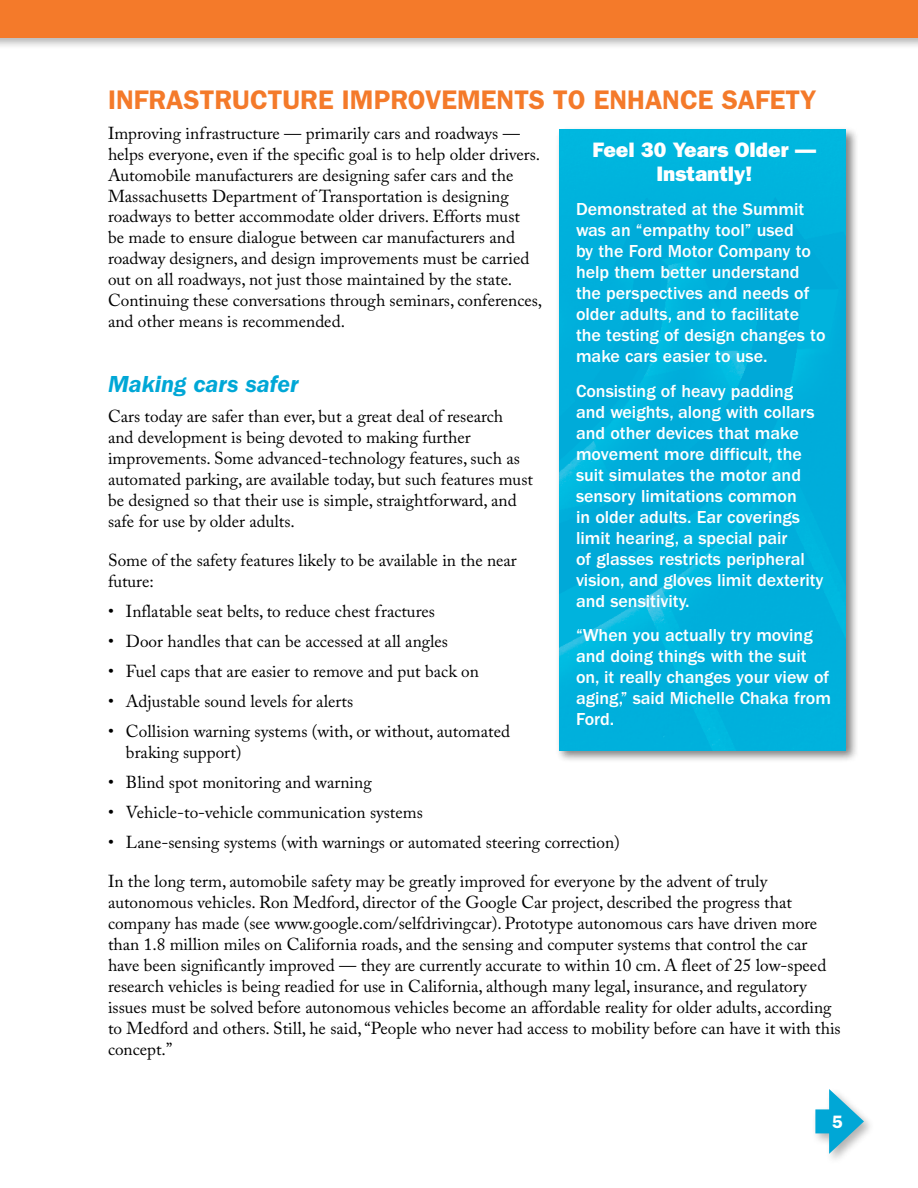
<style>
.page{position:relative;width:918px;height:1188px;background:#fff}
.page>*{position:absolute;margin:0;border:0;box-sizing:border-box;transform-origin:0 0}
.t1{font:600 27px "ITC Franklin Gothic Std";color:#f47a2a}
.t2{font:italic 600 24px "ITC Franklin Gothic Std";color:#00a7d6}
.t3{font:21px/24px "ITC Franklin Gothic Std Hvy";color:#fff;text-align:center}
.t4{font:500 18px/21px "ITC Franklin Gothic Std";color:#fff}
.t5{font:600 18px "ITC Franklin Gothic Std";color:#fff}
.t6{font:17.25px/21px "Adobe Caslon Pro";color:#000}
</style>
<div class="page">
<div style="left:811px;top:1087px;width:65px;height:78px;background:#000;opacity:.3"></div>
<div style="left:815px;top:1109px;width:27px;height:24px;background:#00a7d6"></div>
<svg style="left:829px;top:1089px;width:35px;height:65px"></svg>
<div style="left:0;top:0;width:918px;height:50px;background:#000;opacity:.3"></div>
<div style="left:0;top:0;width:918px;height:38px;background:#f47a2a"></div>
<div style="left:555px;top:126px;width:304px;height:638px;background:#000;opacity:.5"></div>
<div style="left:559px;top:130px;width:287px;height:621px;background:#00b0dc"></div>
<h1 class="t1" style="left:108px;top:83px;width:710px">INFRASTRUCTURE IMPROVEMENTS TO ENHANCE SAFETY</h1>
<p class="t6" style="left:108px;top:122px;width:436px">Improving infrastructure — primarily cars and roadways — helps everyone, even if the specific goal is to help older drivers.<br>Automobile manufacturers are designing safer cars and the Massachusetts Department of Transportation is designing roadways to better accommodate older drivers. Efforts must<br>be made to ensure dialogue between car manufacturers and roadway designers, and design improvements must be carried out on all roadways, not just those maintained by the state.<br>Continuing these conversations through seminars, conferences, and other means is recommended.</p>
<p class="t3" style="left:592px;top:137px;width:225px">Feel 30 Years Older —<br>Instantly!</p>
<p class="t4" style="left:576px;top:199px;width:251px">Demonstrated at the Summit was an “empathy tool” used<br>by the Ford Motor Company to help them better understand the perspectives and needs of older adults, and to facilitate the testing of design changes to make cars easier to use.</p>
<p class="t4" style="left:576px;top:380px;width:249px">Consisting of heavy padding and weights, along with collars and other devices that make movement more difficult, the suit simulates the motor and sensory limitations common<br>in older adults. Ear coverings limit hearing, a special pair<br>of glasses restricts peripheral vision, and gloves limit dexterity and sensitivity.</p>
<p class="t4" style="left:576px;top:625px;width:257px">“When you actually try moving and doing things with the suit on, it really changes your view of aging,” said Michelle Chaka from<br>Ford.</p>
<h2 class="t2" style="left:108px;top:371px;width:192px">Making cars safer</h2>
<p class="t6" style="left:108px;top:406px;width:426px">Cars today are safer than ever, but a great deal of research and development is being devoted to making further improvements. Some advanced-technology features, such as automated parking, are available today, but such features must be designed so that their use is simple, straightforward, and safe for use by older adults.</p>
<p class="t6" style="left:108px;top:550px;width:410px">Some of the safety features likely to be available in the near future:</p>
<p class="t6" style="left:108px;top:601px;width:328px">• Inflatable seat belts, to reduce chest fractures</p>
<p class="t6" style="left:108px;top:631px;width:342px">• Door handles that can be accessed at all angles</p>
<p class="t6" style="left:108px;top:661px;width:372px">• Fuel caps that are easier to remove and put back on</p>
<p class="t6" style="left:108px;top:691px;width:247px">• Adjustable sound levels for alerts</p>
<p class="t6" style="left:126px;top:721px;width:386px;text-indent:-18px">• Collision warning systems (with, or without, automated braking support)</p>
<p class="t6" style="left:108px;top:772px;width:265px">• Blind spot monitoring and warning</p>
<p class="t6" style="left:108px;top:802px;width:316px">• Vehicle-to-vehicle communication systems</p>
<p class="t6" style="left:108px;top:832px;width:513px">• Lane-sensing systems (with warnings or automated steering correction)</p>
<p class="t6" style="left:108px;top:871px;width:734px">In the long term, automobile safety may be greatly improved for everyone by the advent of truly autonomous vehicles. Ron Medford, director of the Google Car project, described the progress that company has made (see www.google.com/selfdrivingcar). Prototype autonomous cars have driven more than 1.8 million miles on California roads, and the sensing and computer systems that control the car have been significantly improved — they are currently accurate to within 10 cm. A fleet of 25 low-speed research vehicles is being readied for use in California, although many legal, insurance, and regulatory issues must be solved before autonomous vehicles become an affordable reality for older adults, according to Medford and others. Still, he said, “People who never had access to mobility before can have it with this concept.”</p>
<p class="t5" style="left:832px;top:1111px;width:12px">5</p>
</div>
